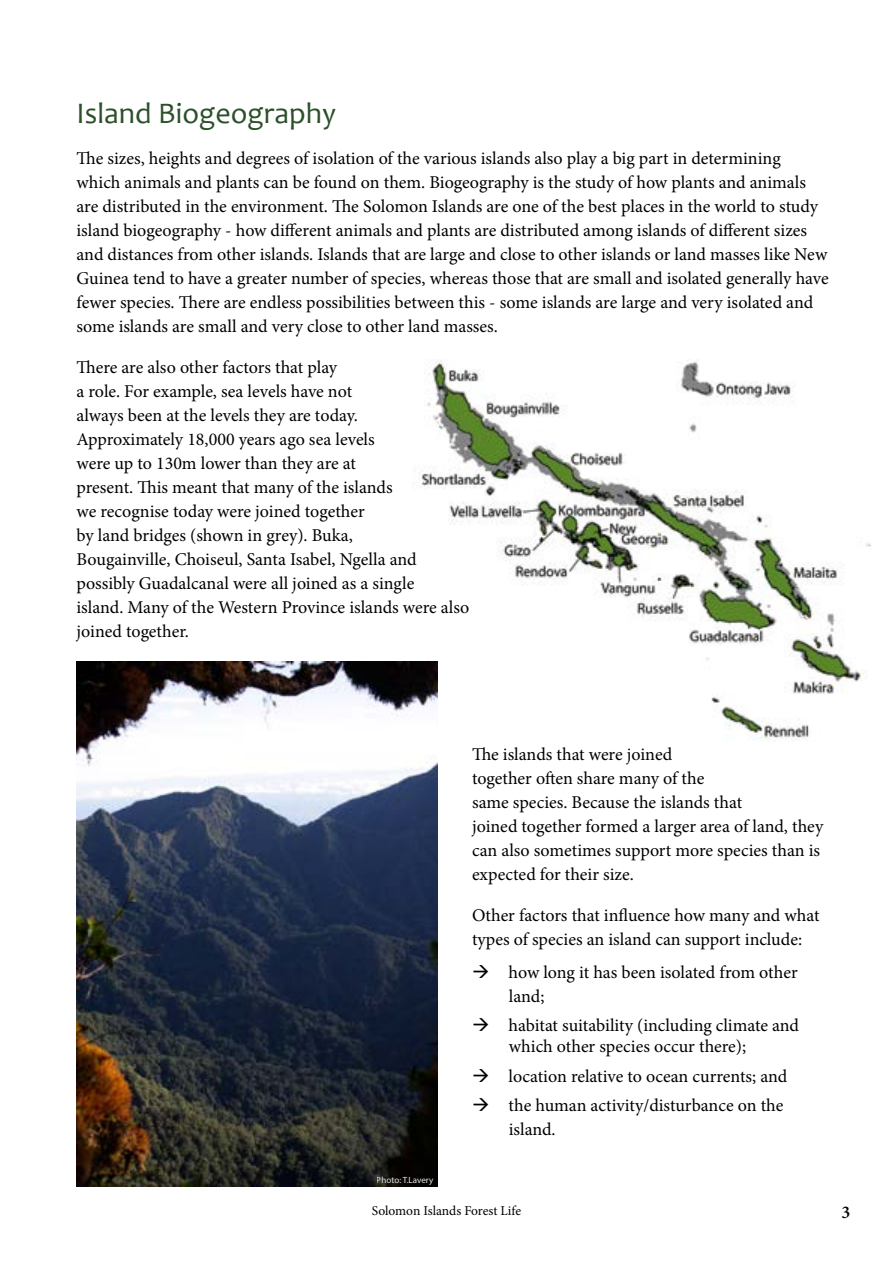
<style>
.page{position:relative;width:893px;height:1263px;background:#fff}
.page>*{position:absolute;margin:0;border:0;box-sizing:border-box;transform-origin:0 0}
.t1{font:30px "Candara";color:#2b502a}
.t2{font:18px/24px "Minion Pro";letter-spacing:-.005em;color:#000}
.t3{font:600 18px "Minion Pro";color:#000}
.t4{font:13.5px "Minion Pro";letter-spacing:-.005em;color:#000}
.t5{font:9px "Myriad Pro";color:#fff}
</style>
<div class="page">
<img style="left:364px;top:360px;width:507px;height:380px">
<img style="left:77px;top:662px;width:361px;height:524px">
<h1 class="t1" style="left:77px;top:95px;width:261px">Island Biogeography</h1>
<p class="t2" style="left:77px;top:147px;width:754px">The sizes, heights and degrees of isolation of the various islands also play a big part in determining which animals and plants can be found on them. Biogeography is the study of how plants and animals are distributed in the environment. The Solomon Islands are one of the best places in the world to study island biogeography - how different animals and plants are distributed among islands of different sizes and distances from other islands. Islands that are large and close to other islands or land masses like New Guinea tend to have a greater number of species, whereas those that are small and isolated generally have fewer species. There are endless possibilities between this - some islands are large and very isolated and some islands are small and very close to other land masses.</p>
<p class="t2" style="left:77px;top:356px;width:394px">There are also other factors that play<br>a role. For example, sea levels have not<br>always been at the levels they are today.<br>Approximately 18,000 years ago sea levels<br>were up to 130m lower than they are at<br>present. This meant that many of the islands<br>we recognise today were joined together<br>by land bridges (shown in grey). Buka,<br>Bougainville, Choiseul, Santa Isabel, Ngella and possibly Guadalcanal were all joined as a single<br>island. Many of the Western Province islands were also joined together.</p>
<p class="t5" style="left:377px;top:1174px;width:58px">Photo: T.Lavery</p>
<p class="t2" style="left:472px;top:743px;width:353px">The islands that were joined<br>together often share many of the<br>same species. Because the islands that<br>joined together formed a larger area of land, they can also sometimes support more species than is expected for their size.</p>
<p class="t2" style="left:472px;top:904px;width:349px">Other factors that influence how many and what types of species an island can support include:</p>
<p class="t2" style="left:509px;top:960px;width:291px">how long it has been isolated from other land;</p>
<p class="t2" style="left:509px;top:1015px;width:292px;line-height:21px">habitat suitability (including climate and which other species occur there);</p>
<p class="t2" style="left:509px;top:1061px;width:280px;line-height:29.5px">location relative to ocean currents; and the human activity/disturbance on the</p>
<p class="t2" style="left:509px;top:1118px;width:48px">island.</p>
<p class="t4" style="left:372px;top:1202px;width:151px">Solomon Islands Forest Life</p>
<p class="t3" style="left:842px;top:1200px;width:10px">3</p>
</div>
